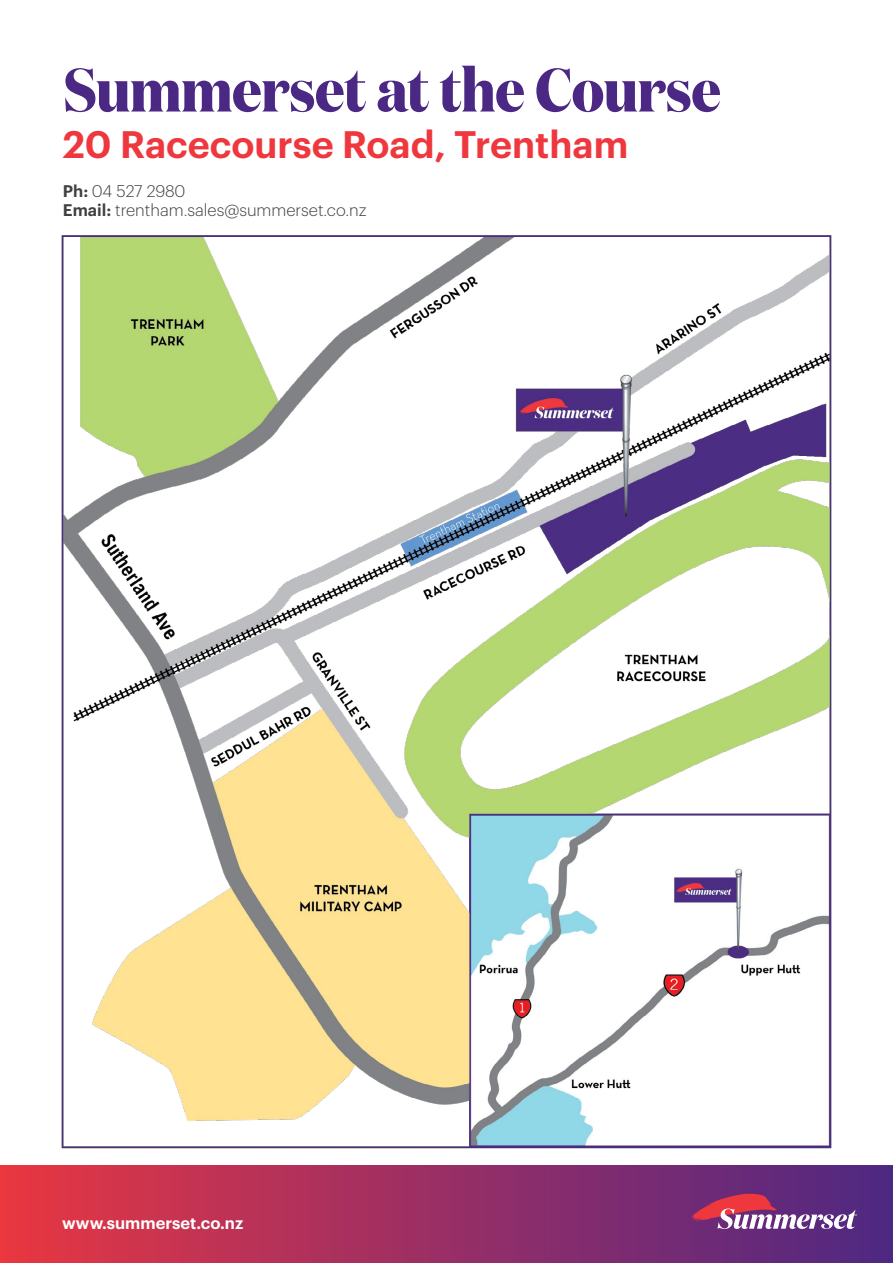
<style>
.page{position:relative;width:893px;height:1263px;background:#fff}
.page>*{position:absolute;margin:0;border:0;box-sizing:border-box;transform-origin:0 0}
.t1{font:700 61.2px "Domaine Display Narrow";letter-spacing:-.01em;color:#4b2884}
.t2{font:600 37.5px "Graphik";color:#ef373e}
.t3{font:300 16.5px/19.8px "Graphik";color:#414042}
.t4{font:600 16.5px "Graphik";color:#fff}
.s1{font-weight:600}
</style>
<div class="page">
<div style="left:0;top:1165px;width:893px;height:98px;background:linear-gradient(to right,#e63643,#4d2784)"></div>
<img style="left:61px;top:235px;width:771px;height:914px">
<svg style="left:690px;top:1194px;width:167px;height:35px;background:#9a5588"></svg>
<h1 class="t1" style="left:64px;top:51px;width:659px">Summerset at the Course</h1>
<h2 class="t2" style="left:63px;top:115px;width:567px">20 Racecourse Road, Trentham</h2>
<p class="t3" style="left:63px;top:180px;width:305px"><span class="s1">Ph:</span> 04 527 2980<br><span class="s1">Email:</span> trentham.sales@summerset.co.nz</p>
<p class="t4" style="left:62px;top:1210px;width:183px">www.summerset.co.nz</p>
</div>
